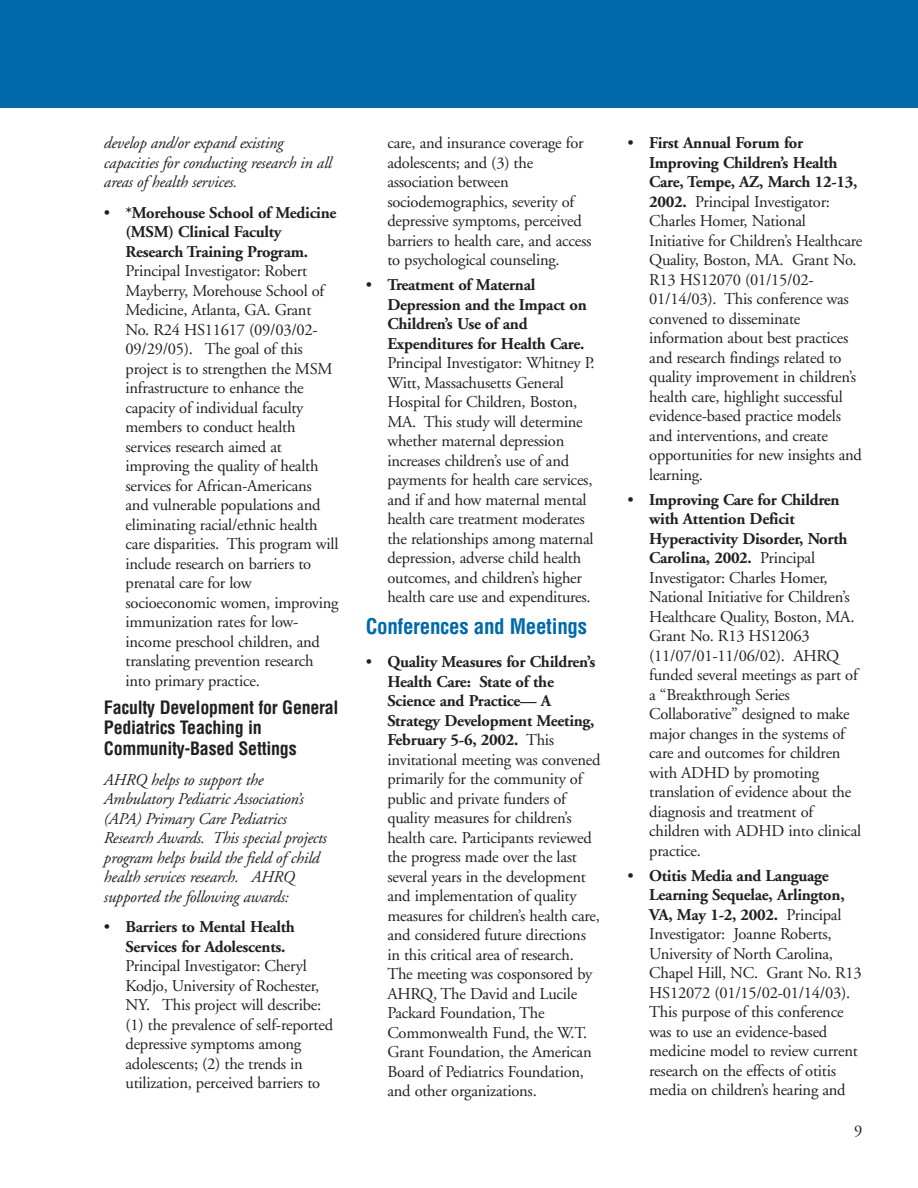
<style>
.page{position:relative;width:918px;height:1188px;background:#fff}
.page>*{position:absolute;margin:0;border:0;box-sizing:border-box;transform-origin:0 0}
.t1{font:700 condensed 21px "Helvetica";letter-spacing:-.015em;color:#0069aa}
.t2{font:700 condensed 18px/20.2px "Helvetica";letter-spacing:-.015em;color:#231f20}
.t3{font:16.5px/19.5px "Adobe Garamond";letter-spacing:-.015em;color:#231f20}
.t4{font:italic 16.5px/19.5px "Adobe Garamond";letter-spacing:-.015em;color:#231f20}
.t5{font:700 16.5px/19.5px "Adobe Garamond";letter-spacing:-.015em;color:#231f20}
.s1{font-weight:400}
.s2{font-weight:700}
</style>
<div class="page">
<div style="left:0;top:0;width:918px;height:108px;background:#0069aa"></div>
<p class="t4" style="left:104px;top:135px;width:229px">develop and/or expand existing capacities for conducting research in all areas of health services.</p>
<p class="t5" style="left:126px;top:204px;width:212px;text-indent:-22px"><span class="s1">•</span> *Morehouse School of Medicine (MSM) Clinical Faculty<br>Research Training Program.</p>
<p class="t3" style="left:126px;top:263px;width:215px">Principal Investigator: Robert<br>Mayberry, Morehouse School of<br>Medicine, Atlanta, GA. Grant<br>No. R24 HS11617 (09/03/02-<br>09/29/05). The goal of this project is to strengthen the MSM infrastructure to enhance the capacity of individual faculty members to conduct health services research aimed at improving the quality of health services for African-Americans and vulnerable populations and eliminating racial/ethnic health care disparities. This program will include research on barriers to prenatal care for low socioeconomic women, improving immunization rates for low&shy;income preschool children, and translating prevention research into primary practice.</p>
<p class="t2" style="left:104px;top:699px;width:236px">Faculty Development for General<br>Pediatrics Teaching in<br>Community-Based Settings</p>
<p class="t4" style="left:104px;top:771px;width:224px">AHRQ helps to support the Ambulatory Pediatric Association’s (APA) Primary Care Pediatrics Research Awards. This special projects program helps build the field of child health services research. AHRQ supported the following awards:</p>
<p class="t5" style="left:126px;top:919px;width:171px;text-indent:-22px"><span class="s1">•</span> Barriers to Mental Health<br>Services for Adolescents.</p>
<p class="t3" style="left:126px;top:958px;width:209px">Principal Investigator: Cheryl<br>Kodjo, University of Rochester,<br>NY. This project will describe: (1) the prevalence of self-reported depressive symptoms among adolescents; (2) the trends in utilization, perceived barriers to</p>
<p class="t3" style="left:387px;top:135px;width:206px">care, and insurance coverage for adolescents; and (3) the association between sociodemographics, severity of depressive symptoms, perceived barriers to health care, and access to psychological counseling.</p>
<p class="t5" style="left:387px;top:277px;width:201px;text-indent:-22px"><span class="s1">•</span> Treatment of Maternal<br>Depression and the Impact on<br>Children’s Use of and<br>Expenditures for Health Care.</p>
<p class="t3" style="left:387px;top:355px;width:209px">Principal Investigator: Whitney P.<br>Witt, Massachusetts General<br>Hospital for Children, Boston,<br>MA. This study will determine whether maternal depression increases children’s use of and payments for health care services, and if and how maternal mental health care treatment moderates the relationships among maternal depression, adverse child health outcomes, and children’s higher health care use and expenditures.</p>
<p class="t1" style="left:366px;top:619px;width:223px">Conferences and Meetings</p>
<p class="t3" style="left:387px;top:654px;width:215px;text-indent:-22px">• <span class="s2">Quality Measures for Children’s<br>Health Care: State of the<br>Science and Practice— A<br>Strategy Development Meeting,<br>February 5-6, 2002.</span> This invitational meeting was convened primarily for the community of public and private funders of quality measures for children’s health care. Participants reviewed the progress made over the last several years in the development and implementation of quality measures for children’s health care, and considered future directions in this critical area of research.<br>The meeting was cosponsored by<br>AHRQ, The David and Lucile<br>Packard Foundation, The<br>Commonwealth Fund, the W.T.<br>Grant Foundation, the American<br>Board of Pediatrics Foundation, and other organizations.</p>
<p class="t3" style="left:649px;top:135px;width:215px;text-indent:-22px">• <span class="s2">First Annual Forum for<br>Improving Children’s Health<br>Care, Tempe, AZ, March 12-13,<br>2002.</span> Principal Investigator:<br>Charles Homer, National<br>Initiative for Children’s Healthcare<br>Quality, Boston, MA. Grant No.<br>R13 HS12070 (01/15/02-<br>01/14/03). This conference was convened to disseminate information about best practices and research findings related to quality improvement in children’s health care, highlight successful evidence-based practice models and interventions, and create opportunities for new insights and learning.</p>
<p class="t3" style="left:649px;top:491px;width:213px;text-indent:-22px">• <span class="s2">Improving Care for Children with Attention Deficit<br>Hyperactivity Disorder, North<br>Carolina, 2002.</span> Principal<br>Investigator: Charles Homer,<br>National Initiative for Children’s<br>Healthcare Quality, Boston, MA.<br>Grant No. R13 HS12063 (11/07/01-11/06/02). AHRQ funded several meetings as part of a “Breakthrough Series<br>Collaborative” designed to make major changes in the systems of care and outcomes for children with ADHD by promoting translation of evidence about the diagnosis and treatment of children with ADHD into clinical practice.</p>
<p class="t3" style="left:649px;top:867px;width:214px;text-indent:-22px">• <span class="s2">Otitis Media and Language<br>Learning Sequelae, Arlington,<br>VA, May 1-2, 2002.</span> Principal<br>Investigator: Joanne Roberts,<br>University of North Carolina,<br>Chapel Hill, NC. Grant No. R13<br>HS12072 (01/15/02-01/14/03).<br>This purpose of this conference was to use an evidence-based medicine model to review current research on the effects of otitis media on children’s hearing and</p>
<p class="t3" style="left:854px;top:1123px;width:10px">9</p>
</div>
